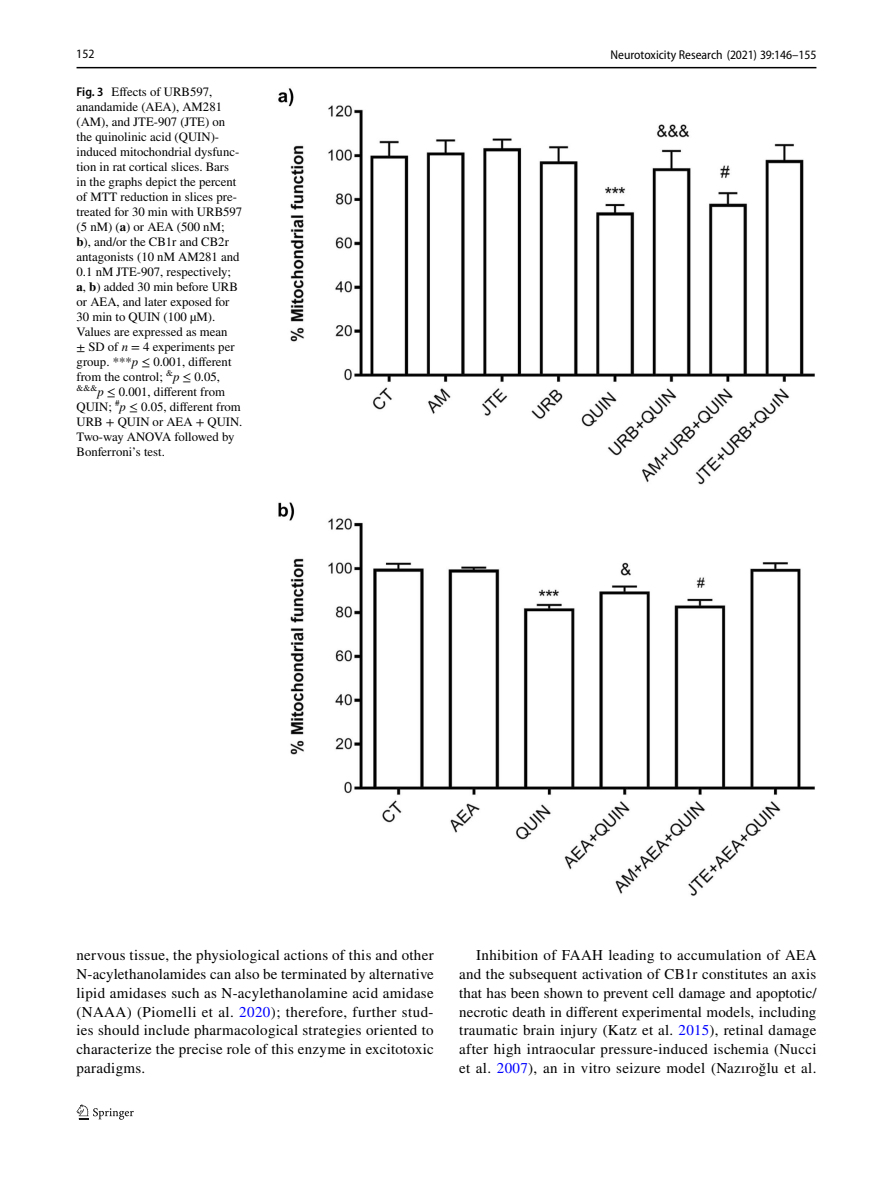
<style>
.page{position:relative;width:893px;height:1187px;background:#fff}
.page>*{position:absolute;margin:0;border:0;box-sizing:border-box;transform-origin:0 0}
.t1{font:15px/18.8px "STIX";letter-spacing:.02em;color:#000;text-align:justify}
.t2{font:12.75px/15px "STIX";color:#000}
.t3{font:semi-condensed 12.75px "Myriad Pro";color:#000}
.t4{font:semi-condensed 12.75px "Bhbhhg Myriad Pro";color:#000}
.s1{font-family:"Myriad Pro";font-weight:600;font-stretch:semi-condensed}
.s2{font-weight:700}
.s3{font-style:italic}
.s4{color:#00f}
</style>
<div class="page">
<hr style="left:77px;top:67px;width:739px;height:1px;background:#000">
<img style="left:278px;top:88px;width:537px;height:808px">
<svg style="left:77px;top:1104px;width:57px;height:15px"></svg>
<p class="t4" style="left:76px;top:49px;width:20px">152</p>
<p class="t3" style="left:610px;top:48px;width:207px">Neurotoxicity Research (2021) 39:146–155</p>
<p class="t2" style="left:77px;top:85px;width:167px"><span class="s1">Fig. 3</span> Effects of URB597, anandamide (AEA), AM281 (AM), and JTE-907 (JTE) on the quinolinic acid (QUIN)- induced mitochondrial dysfunc&shy;tion in rat cortical slices. Bars<br>in the graphs depict the percent of MTT reduction in slices pre&shy;treated for 30 min with URB597 (5 nM) (<span class="s2">a</span>) or AEA (500 nM;<br><span class="s2">b</span>), and/or the CB1r and CB2r antagonists (10 nM AM281 and<br>0.1 nM JTE-907, respectively; <span class="s2">a</span>, <span class="s2">b</span>) added 30 min before URB or AEA, and later exposed for<br>30 min to QUIN (100 µM).<br>Values are expressed as mean<br>± SD of <span class="s3">n</span> = 4 experiments per group. ***<span class="s3">p</span> ≤ 0.001, different from the control; <sup>&amp;</sup><span class="s3">p</span> ≤ 0.05, <sup>&amp;&amp;&amp;</sup><span class="s3">p</span> ≤ 0.001, different from<br>QUIN; <sup>#</sup><span class="s3">p</span> ≤ 0.05, different from<br>URB + QUIN or AEA + QUIN.<br>Two-way ANOVA followed by<br>Bonferroni’s test.</p>
<p class="t1" style="left:77px;top:946px;width:359px">nervous tissue, the physiological actions of this and other N-acylethanolamides can also be terminated by alternative lipid amidases such as N-acylethanolamine acid amidase (NAAA) (Piomelli et al. <span class="s4">2020</span>); therefore, further stud&shy;ies should include pharmacological strategies oriented to characterize the precise role of this enzyme in excitotoxic paradigms.</p>
<p class="t1" style="left:459px;top:946px;width:359px;text-indent:17px">Inhibition of FAAH leading to accumulation of AEA and the subsequent activation of CB1r constitutes an axis that has been shown to prevent cell damage and apoptotic/ necrotic death in different experimental models, including traumatic brain injury (Katz et al. <span class="s4">2015</span>), retinal damage after high intraocular pressure-induced ischemia (Nucci et al. <span class="s4">2007</span>), an in vitro seizure model (Nazıroğlu et al.</p>
</div>
